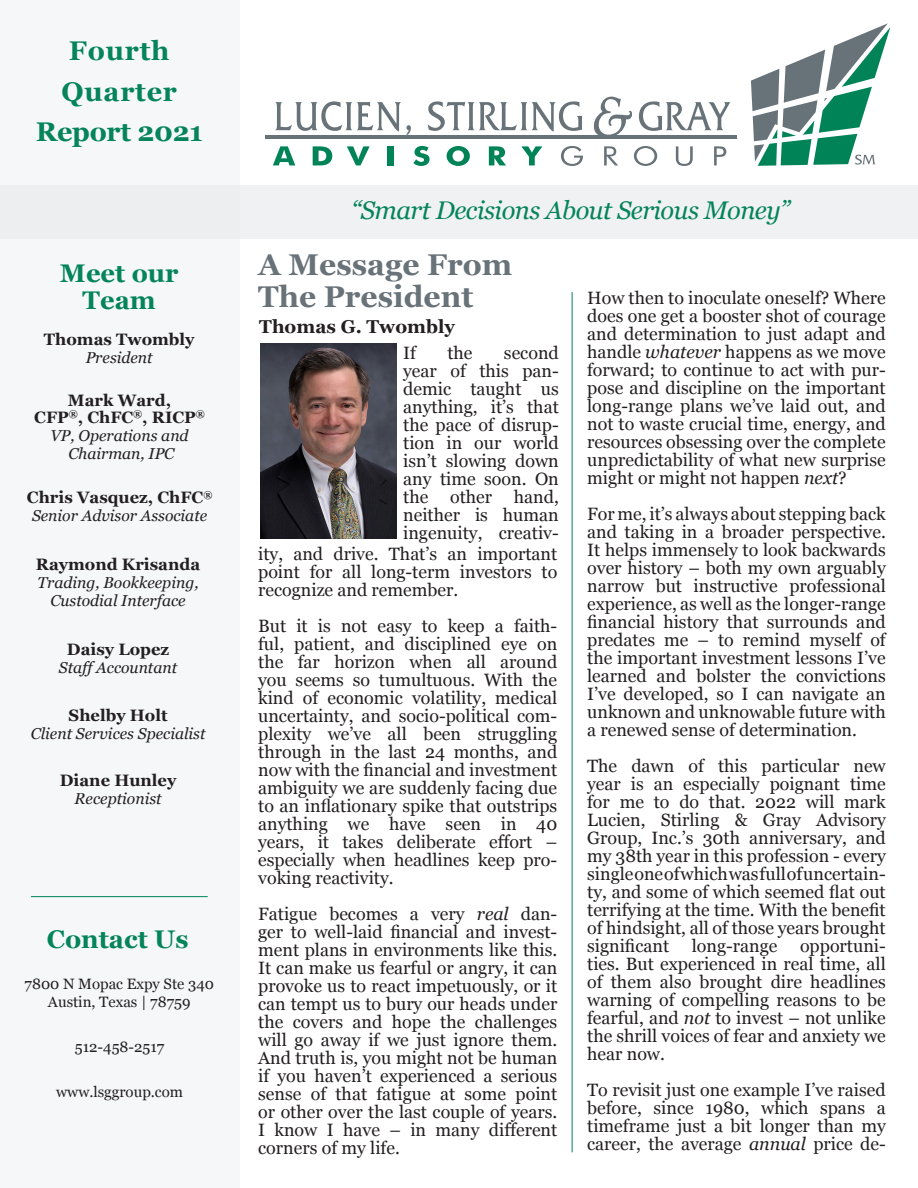
<style>
.page{position:relative;width:918px;height:1188px;background:#fff}
.page>*{position:absolute;margin:0;border:0;box-sizing:border-box;transform-origin:0 0}
.t1{font:700 30px/31.5px "Georgia";color:#687279}
.t2{font:700 27px "Georgia";letter-spacing:.03em;color:#048458}
.t3{font:700 27px "Georgia";letter-spacing:-.01em;color:#048458}
.t4{font:italic 25.5px "Georgia";letter-spacing:-.02em;color:#048458}
.t5{font:700 25.5px/27px "Georgia";color:#048458;text-align:center}
.t6{font:700 18.6px "Georgia";color:#231f20}
.t7{font:17.85px/18px "Georgia";color:#231f20;text-align:justify}
.t8{font:700 16.5px/16.5px "Georgia";color:#231f20;text-align:center}
.t9{font:italic 15.75px/18px "Georgia";color:#231f20;text-align:center}
.t10{font:15px "Georgia";color:#231f20}
.s1{font-style:italic}
</style>
<div class="page">
<svg style="left:561px;top:146px;width:22px;height:20px"></svg>
<svg style="left:604px;top:146px;width:14px;height:19px"></svg>
<svg style="left:634px;top:146px;width:23px;height:20px"></svg>
<svg style="left:676px;top:146px;width:17px;height:20px"></svg>
<svg style="left:714px;top:146px;width:12px;height:19px"></svg>
<svg style="left:593px;top:97px;width:39px;height:38px"></svg>
<hr style="left:265px;top:135px;width:472px;height:4px;background:#687379">
<svg style="left:275px;top:101px;width:136px;height:34px"></svg>
<svg style="left:428px;top:101px;width:154px;height:31px"></svg>
<svg style="left:639px;top:101px;width:91px;height:30px"></svg>
<svg style="left:273px;top:146px;width:22px;height:19px"></svg>
<svg style="left:313px;top:146px;width:19px;height:19px"></svg>
<svg style="left:347px;top:146px;width:23px;height:19px"></svg>
<div style="left:388px;top:146px;width:6px;height:19px;background:#008457"></div>
<svg style="left:413px;top:146px;width:17px;height:20px"></svg>
<svg style="left:447px;top:146px;width:23px;height:20px"></svg>
<svg style="left:489px;top:146px;width:17px;height:19px"></svg>
<svg style="left:521px;top:146px;width:21px;height:19px"></svg>
<svg style="left:751px;top:23px;width:139px;height:143px"></svg>
<div style="left:0;top:0;width:240px;height:1188px;background:#f5f7f9"></div>
<div style="left:0;top:185px;width:918px;height:54px;background:#f0f1f2"></div>
<hr style="left:31px;top:896px;width:177px;height:1px;background:#008457">
<hr style="left:572px;top:292px;width:1px;height:860px;background:#008457">
<img style="left:260px;top:343px;width:137px;height:196px">
<p class="t2" style="left:69px;top:31px;width:102px">Fourth</p>
<p class="t2" style="left:61px;top:71px;width:117px">Quarter</p>
<p class="t3" style="left:36px;top:112px;width:168px">Report 2021</p>
<p class="t4" style="left:352px;top:192px;width:440px">“Smart Decisions About Serious Money”</p>
<p class="t5" style="left:60px;top:258px;width:120px">Meet our<br>Team</p>
<p class="t1" style="left:258px;top:248px;width:256px">A Message From<br>The President</p>
<p class="t8" style="left:44px;top:330px;width:152px">Thomas Twombly</p>
<p class="t9" style="left:86px;top:348px;width:69px">President</p>
<p class="t8" style="left:34px;top:391px;width:172px">Mark Ward,<br>CFP<sup>®</sup>, ChFC<sup>®</sup>, RICP<sup>®</sup></p>
<p class="t9" style="left:50px;top:425px;width:140px">VP, Operations and</p>
<p class="t9" style="left:68px;top:443px;width:108px">Chairman, IPC</p>
<p class="t8" style="left:27px;top:489px;width:187px">Chris Vasquez, ChFC<sup>®</sup></p>
<p class="t9" style="left:32px;top:506px;width:177px">Senior Advisor Associate</p>
<p class="t8" style="left:36px;top:556px;width:166px">Raymond Krisanda</p>
<p class="t9" style="left:37px;top:573px;width:163px">Trading, Bookkeeping,<br>Custodial Interface</p>
<p class="t8" style="left:67px;top:640px;width:104px">Daisy Lopez</p>
<p class="t9" style="left:59px;top:658px;width:120px">Staff Accountant</p>
<p class="t8" style="left:69px;top:706px;width:100px">Shelby Holt</p>
<p class="t9" style="left:31px;top:724px;width:176px">Client Services Specialist</p>
<p class="t8" style="left:60px;top:772px;width:118px">Diane Hunley</p>
<p class="t9" style="left:75px;top:789px;width:89px">Receptionist</p>
<p class="t5" style="left:47px;top:924px;width:143px">Contact Us</p>
<p class="t10" style="left:25px;top:973px;width:191px">7800 N Mopac Expy Ste 340</p>
<p class="t10" style="left:48px;top:991px;width:144px">Austin, Texas | 78759</p>
<p class="t10" style="left:75px;top:1036px;width:91px">512-458-2517</p>
<p class="t10" style="left:56px;top:1081px;width:128px">www.lsggroup.com</p>
<p class="t6" style="left:259px;top:312px;width:197px">Thomas G. Twombly</p>
<p class="t7" style="left:403px;top:343px;width:157px;text-indent:101px">second year of this pan&shy;demic taught us anything, it’s that the pace of disrup&shy;tion in our world isn’t slowing down any time soon. On the other hand, neither is human ingenuity, creativ-</p>
<p class="t7" style="left:403px;top:343px;width:14px">If</p>
<p class="t7" style="left:447px;top:343px;width:27px">the</p>
<p class="t7" style="left:258px;top:544px;width:301px">ity, and drive. That’s an important point for all long-term investors to recognize and remember.</p>
<p class="t7" style="left:258px;top:616px;width:301px">But it is not easy to keep a faith&shy;ful, patient, and disciplined eye on the far horizon when all around you seems so tumultuous. With the kind of economic volatility, medical uncertainty, and socio-political com&shy;plexity we’ve all been struggling through in the last 24 months, and now with the financial and investment ambiguity we are suddenly facing due to an inflationary spike that outstrips anything we have seen in 40 years, it takes deliberate effort – especially when headlines keep pro&shy;voking reactivity.</p>
<p class="t7" style="left:258px;top:904px;width:301px">Fatigue becomes a very <span class="s1">real</span> dan&shy;ger to well-laid financial and invest&shy;ment plans in environments like this.<br>It can make us fearful or angry, it can provoke us to react impetuously, or it can tempt us to bury our heads under the covers and hope the challenges will go away if we just ignore them.<br>And truth is, you might not be human if you haven’t experienced a serious sense of that fatigue at some point or other over the last couple of years.<br>I know I have – in many different corners of my life.</p>
<p class="t7" style="left:587px;top:288px;width:300px">How then to inoculate oneself? Where does one get a booster shot of courage and determination to just adapt and handle <span class="s1">whatever</span> happens as we move forward; to continue to act with pur&shy;pose and discipline on the important long-range plans we’ve laid out, and not to waste crucial time, energy, and resources obsessing over the complete unpredictability of what new surprise might or might not happen <span class="s1">next</span>?</p>
<p class="t7" style="left:587px;top:504px;width:300px">For me, it’s always about stepping back and taking in a broader perspective.<br>It helps immensely to look backwards over history – both my own arguably narrow but instructive professional experience, as well as the longer-range financial history that surrounds and predates me – to remind myself of the important investment lessons I’ve learned and bolster the convictions I’ve developed, so I can navigate an unknown and unknowable future with a renewed sense of determination.</p>
<p class="t7" style="left:587px;top:756px;width:300px">The dawn of this particular new year is an especially poignant time for me to do that. 2022 will mark Lucien, Stirling &amp; Gray Advisory Group, Inc.’s 30th anniversary, and my 38th year in this profession - every single one of which was full of uncertain&shy;ty, and some of which seemed flat out terrifying at the time. With the benefit of hindsight, all of those years brought significant</p>
<p class="t7" style="left:692px;top:936px;width:87px">long-range</p>
<p class="t7" style="left:587px;top:936px;width:300px;text-indent:213px">opportuni&shy;ties. But experienced in real time, all of them also brought dire headlines warning of compelling reasons to be fearful, and <span class="s1">not</span> to invest – not unlike the shrill voices of fear and anxiety we hear now.</p>
<p class="t7" style="left:587px;top:1080px;width:300px">To revisit just one example I’ve raised before, since 1980, which spans a timeframe just a bit longer than my career, the average <span class="s1">annual</span> price de-</p>
</div>
